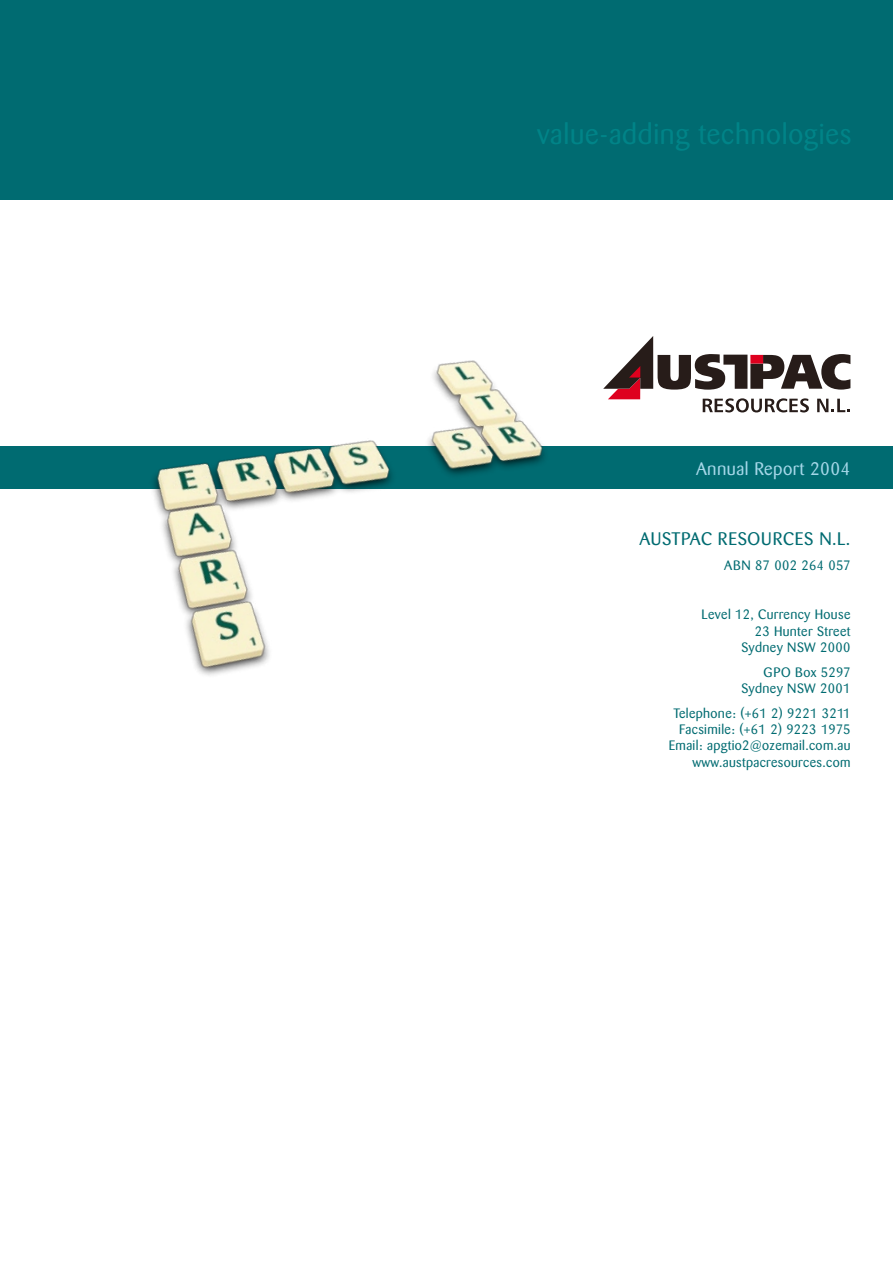
<style>
.page{position:relative;width:893px;height:1263px;background:#fff}
.page>*{position:absolute;margin:0;border:0;box-sizing:border-box;transform-origin:0 0}
.t1{font:28.5px "Barmeno";letter-spacing:.025em;color:#008488}
.t2{font:18px "Barmeno";letter-spacing:.035em;color:#006b71}
.t3{font:18px "Barmeno";letter-spacing:.025em;color:#a5d7e8}
.t4{font:13.5px/16.2px "Barmeno";letter-spacing:.025em;color:#006b71;text-align:right}
</style>
<div class="page">
<div style="left:0;top:446px;width:893px;height:43px;background:#006b71"></div>
<div style="left:0;top:0;width:893px;height:200px;background:#006b71"></div>
<svg style="left:603px;top:336px;width:247px;height:76px"></svg>
<img style="left:153px;top:360px;width:392px;height:316px">
<h1 class="t1" style="left:537px;top:118px;width:316px">value-adding technologies</h1>
<h2 class="t3" style="left:696px;top:458px;width:156px">Annual Report 2004</h2>
<h2 class="t2" style="left:639px;top:528px;width:213px">AUSTPAC RESOURCES N.L.</h2>
<p class="t4" style="left:724px;top:557px;width:128px">ABN 87 002 264 057</p>
<p class="t4" style="left:702px;top:607px;width:150px">Level 12, Currency House<br>23 Hunter Street<br>Sydney NSW 2000</p>
<p class="t4" style="left:741px;top:664px;width:110px">GPO Box 5297<br>Sydney NSW 2001</p>
<p class="t4" style="left:669px;top:705px;width:183px">Telephone: (+61 2) 9221 3211<br>Facsimile: (+61 2) 9223 1975<br>Email: apgtio2@ozemail.com.au www.austpacresources.com</p>
</div>
